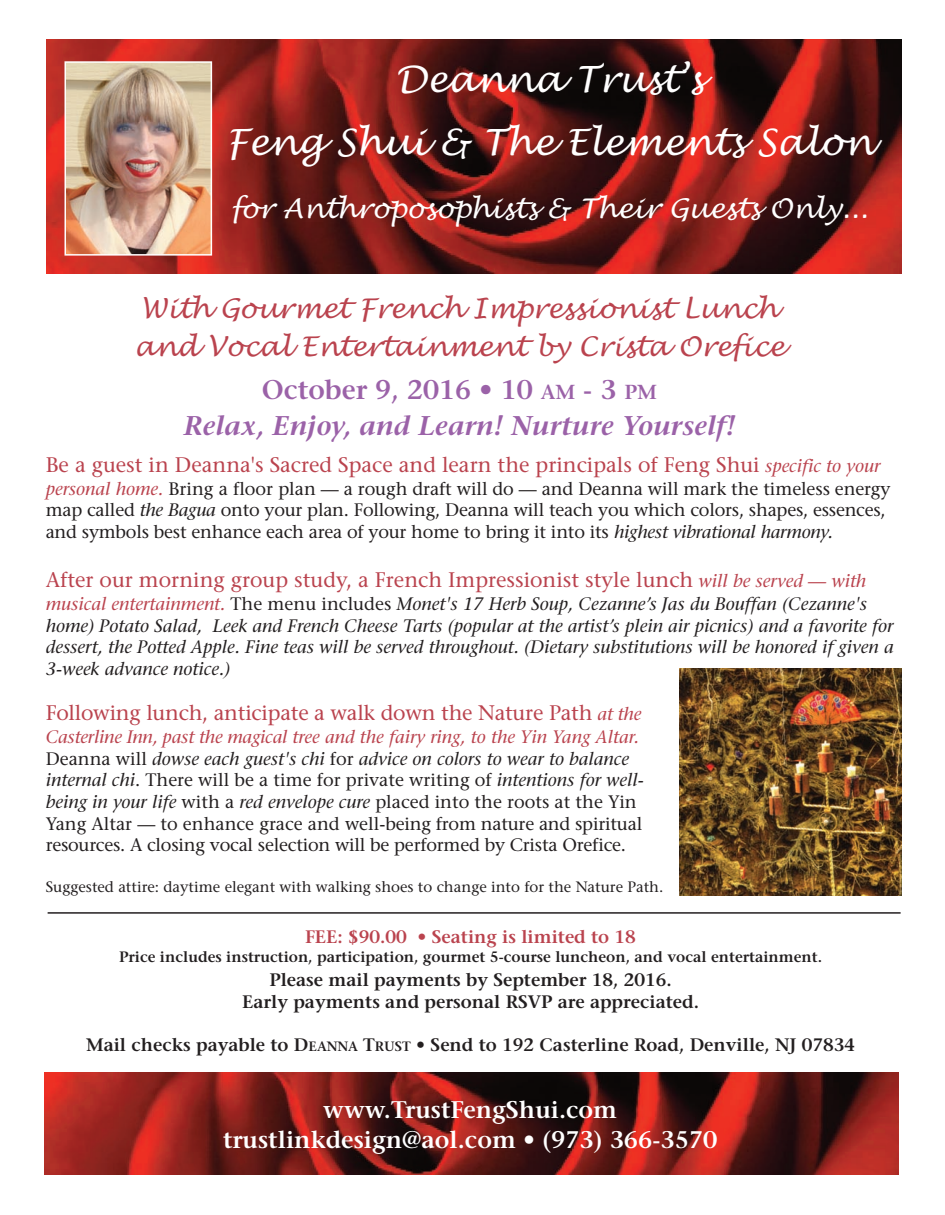
<style>
.page{position:relative;width:945px;height:1215px;background:#fff}
.page>*{position:absolute;margin:0;border:0;box-sizing:border-box;transform-origin:0 0}
.t1{font:italic 36px/62.7px "Lucida Handwriting";color:#fff;text-align:center}
.t2{font:italic 27px/38.2px "Lucida Handwriting";color:#ba434e}
.t3{font:italic 600 27px/36.5px "Stone Serif";color:#9b62a8;text-align:center}
.t4{font:italic 27px "Lucida Handwriting";color:#fff}
.t5{font:600 24px/30.3px "Stone Serif";color:#fff;text-align:center}
.t6{font:21px "Stone Serif";color:#ba434e}
.t7{font:18px/21.6px "Stone Serif";letter-spacing:-.01em;color:#231f20}
.t8{font:italic 18px/21.6px "Stone Serif";color:#231f20}
.t9{font:600 18px/21.6px "Stone Serif";color:#231f20;text-align:center}
.t10{font:600 18px "Stone Serif";color:#ba434e}
.t11{font:600 15px "Stone Serif";color:#231f20}
.t12{font:15px "Stone Serif";color:#231f20}
.s1{font-style:normal}
.s2{font-style:normal;font-size:20.25px}
.s3{font-style:italic;font-size:18px}
.s4{font-style:italic;color:#ba434e}
.s5{font-style:italic}
.s6{color:#ba434e}
.s7{font-size:13.5px}
</style>
<div class="page">
<img style="left:46px;top:39px;width:856px;height:235px">
<img style="left:67px;top:64px;width:142px;height:189px">
<div style="left:64px;top:61px;width:148px;height:195px;border:2px solid #fff"></div>
<img style="left:45px;top:1073px;width:854px;height:101px">
<hr style="left:48px;top:912px;width:853px;height:2px;background:#231f20">
<img style="left:679px;top:668px;width:223px;height:228px">
<h1 class="t1" style="left:226px;top:48px;width:648px">Deanna Trust’s<br>Feng Shui &amp; The Elements Salon</h1>
<h2 class="t4" style="left:231px;top:192px;width:638px">for Anthroposophists &amp; Their Guests Only...</h2>
<h2 class="t2" style="left:134px;top:289px;width:652px">With Gourmet French Impressionist Lunch and Vocal Entertainment by Crista Orefice</h2>
<h2 class="t3" style="left:184px;top:374px;width:553px"><span class="s1">October 9, 2016 • 10</span> <span class="s2">AM</span> <span class="s1">- 3</span> <span class="s2">PM<br></span>Relax, Enjoy, and Learn! Nurture Yourself!</h2>
<p class="t6" style="left:46px;top:456px;width:836px">Be a guest in Deanna's Sacred Space and learn the principals of Feng Shui <span class="s3">specific to your</span></p>
<p class="t7" style="left:46px;top:480px;width:846px"><span class="s4">personal home.</span> Bring a floor plan — a rough draft will do — and Deanna will mark the timeless energy map called <span class="s5">the Bagua</span> onto your plan. Following, Deanna will teach you which colors, shapes, essences, and symbols best enhance each area of your home to bring it into its <span class="s5">highest vibrational harmony.</span></p>
<p class="t6" style="left:46px;top:572px;width:822px">After our morning group study, a French Impressionist style lunch <span class="s3">will be served — with</span></p>
<p class="t8" style="left:46px;top:595px;width:850px"><span class="s6">musical entertainment.</span> <span class="s1">The menu includes</span> Monet's 17 Herb Soup, Cezanne’s Jas du Bouffan (Cezanne's home) Potato Salad, Leek and French Cheese Tarts (popular at the artist’s plein air picnics) and a favorite for dessert, the Potted Apple. Fine teas will be served throughout. (Dietary substitutions will be honored if given a 3-week advance notice.)</p>
<p class="t6" style="left:46px;top:705px;width:597px">Following lunch, anticipate a walk down the Nature Path <span class="s3">at the</span></p>
<p class="t7" style="left:46px;top:728px;width:600px"><span class="s4">Casterline Inn, past the magical tree and the fairy ring, to the Yin Yang Altar.<br></span>Deanna will <span class="s5">dowse each guest's chi</span> for <span class="s5">advice on colors to wear to balance internal chi</span>. There will be a time for private writing of <span class="s5">intentions for well&shy;being in your life</span> with a <span class="s5">red envelope cure</span> placed into the roots at the Yin Yang Altar — to enhance grace and well-being from nature and spiritual resources. A closing vocal selection will be performed by Crista Orefice.</p>
<p class="t12" style="left:46px;top:881px;width:619px">Suggested attire: daytime elegant with walking shoes to change into for the Nature Path.</p>
<p class="t10" style="left:305px;top:930px;width:332px">FEE: $90.00 • Seating is limited to 18</p>
<p class="t11" style="left:119px;top:951px;width:705px">Price includes instruction, participation, gourmet 5-course luncheon, and vocal entertainment.</p>
<p class="t9" style="left:242px;top:971px;width:458px">Please mail payments by September 18, 2016.<br>Early payments and personal RSVP are appreciated.</p>
<p class="t9" style="left:86px;top:1036px;width:771px">Mail checks payable to D<span class="s7">EANNA</span> T<span class="s7">RUST</span> • Send to 192 Casterline Road, Denville, NJ 07834</p>
<h3 class="t5" style="left:223px;top:1097px;width:496px">www.TrustFengShui.com trustlinkdesign@aol.com • (973) 366-3570</h3>
</div>
